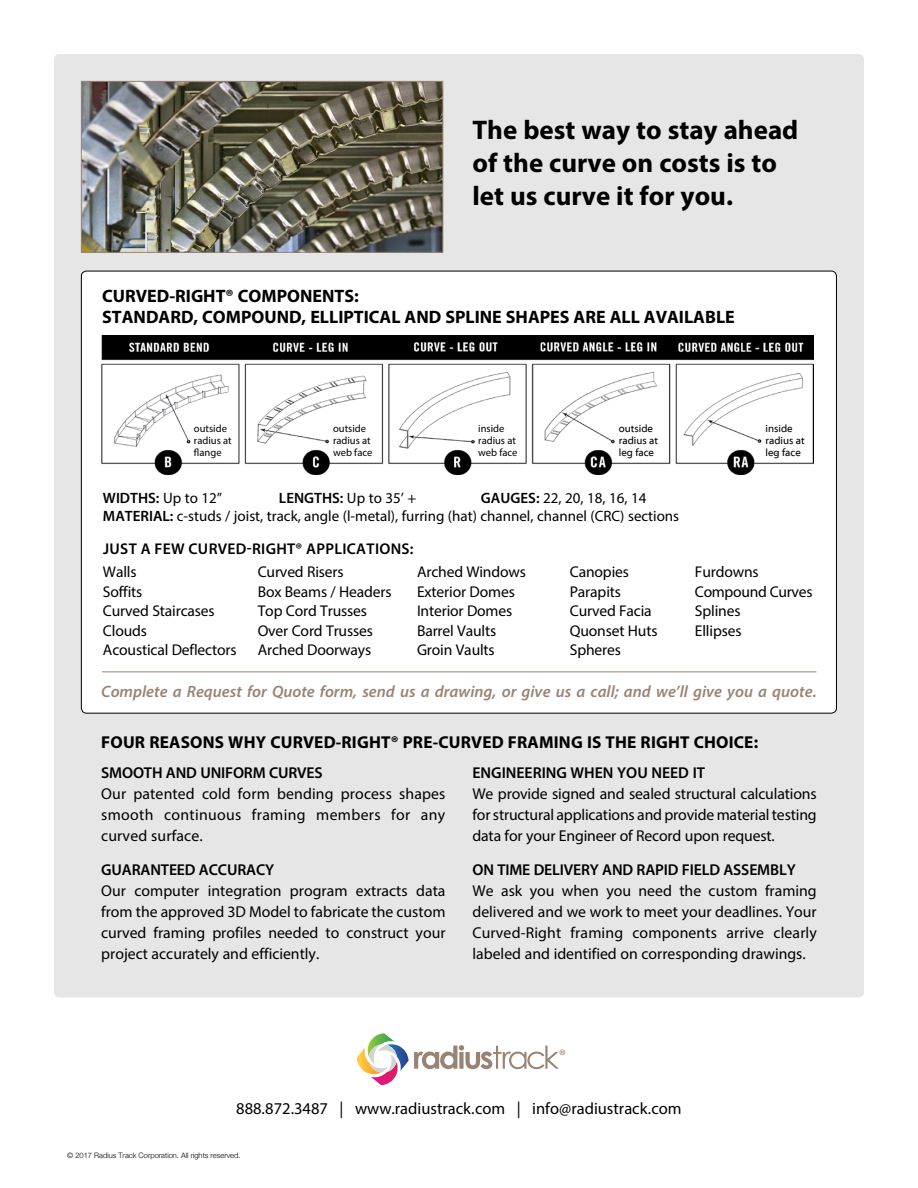
<style>
.page{position:relative;width:918px;height:1188px;background:#fff}
.page>*{position:absolute;margin:0;border:0;box-sizing:border-box;transform-origin:0 0}
.t1{font:700 27px/33px "Myriad Pro";color:#000}
.t2{font:700 18px/21px "Myriad Pro";color:#000}
.t3{font:700 17.25px "Myriad Pro";letter-spacing:.01em;color:#000}
.t4{font:italic 600 16.5px "Myriad Pro";color:#988475}
.t5{font:16.5px "Myriad Pro";color:#000}
.t6{font:15.75px/21px "Myriad Pro";color:#000;text-align:justify}
.t7{font:600 15.75px "Myriad Pro";letter-spacing:-.01em;color:#000}
.t8{font:15.6px/19.5px "Myriad Pro";letter-spacing:-.01em;color:#000}
.t9{font:600 15.6px "Myriad Pro";letter-spacing:.02em;color:#000}
.t10{font:15px/18px "Myriad Pro";color:#000}
.t11{font:600 15px "Myriad Pro";color:#000}
.t12{font:10.5px/12px "Myriad Pro";color:#000}
.t13{font:10.5px/12px "Myriad Web Pro";color:#000}
.t14{font:300 7.5px "Helvetica Neue";color:#000}
.s1{font-weight:600}
.s2{font-weight:400}
</style>
<div class="page">
<div style="left:54px;top:54px;width:810px;height:944px;background:#e6e6e6;border-radius:5px"></div>
<div style="left:81px;top:271px;width:755px;height:442px;background:#fff;border-radius:5px"></div>
<img style="left:102px;top:335px;width:711px;height:139px">
<div style="left:193px;top:427px;width:39px;height:29px;background:#fff"></div>
<div style="left:334px;top:427px;width:38px;height:29px;background:#fff"></div>
<div style="left:479px;top:424px;width:39px;height:29px;background:#fff"></div>
<div style="left:620px;top:427px;width:39px;height:29px;background:#fff"></div>
<div style="left:765px;top:424px;width:39px;height:29px;background:#fff"></div>
<hr style="left:102px;top:671px;width:714px;height:1px;background:#988475">
<img style="left:83px;top:83px;width:358px;height:168px">
<div style="left:81px;top:81px;width:362px;height:172px;border:1px solid #988475"></div>
<svg style="left:357px;top:1033px;width:208px;height:52px"></svg>
<h1 class="t1" style="left:472px;top:112px;width:327px">The best way to stay ahead of the curve on costs is to let us curve it for you.</h1>
<p class="t2" style="left:102px;top:285px;width:634px">CURVED-RIGHT® COMPONENTS:<br>STANDARD, COMPOUND, ELLIPTICAL AND SPLINE SHAPES ARE ALL AVAILABLE</p>
<p class="t12" style="left:194px;top:422px;width:39px">outside radius at flange</p>
<p class="t12" style="left:333px;top:422px;width:41px">outside radius at web face</p>
<p class="t12" style="left:478px;top:422px;width:41px">inside radius at web face</p>
<p class="t13" style="left:619px;top:422px;width:41px">outside radius at leg face</p>
<p class="t13" style="left:766px;top:422px;width:41px">inside radius at leg face</p>
<p class="t10" style="left:103px;top:488px;width:578px;text-indent:378px"><span class="s1">GAUGES:</span> 22, 20, 18, 16, 14<br><span class="s1">MATERIAL:</span> c-studs / joist, track, angle (l-metal), furring (hat) channel, channel (CRC) sections</p>
<p class="t9" style="left:103px;top:538px;width:312px">JUST A FEW CURVED-RIGHT® APPLICATIONS:</p>
<p class="t8" style="left:103px;top:562px;width:135px">Walls<br>Soffits<br>Curved Staircases<br>Clouds<br>Acoustical Deflectors</p>
<p class="t8" style="left:258px;top:562px;width:136px">Curved Risers<br>Box Beams / Headers<br>Top Cord Trusses<br>Over Cord Trusses<br>Arched Doorways</p>
<p class="t8" style="left:417px;top:562px;width:110px">Arched Windows<br>Exterior Domes<br>Interior Domes<br>Barrel Vaults<br>Groin Vaults</p>
<p class="t8" style="left:570px;top:562px;width:89px">Canopies<br>Parapits<br>Curved Facia<br>Quonset Huts<br>Spheres</p>
<p class="t8" style="left:695px;top:562px;width:119px">Furdowns<br>Compound Curves<br>Splines<br>Ellipses</p>
<p class="t11" style="left:103px;top:488px;width:121px">WIDTHS: <span class="s2">Up to 12”</span></p>
<p class="t11" style="left:279px;top:488px;width:139px">LENGTHS: <span class="s2">Up to 35’ +</span></p>
<p class="t4" style="left:101px;top:681px;width:717px">Complete a Request for Quote form, send us a drawing, or give us a call; and we’ll give you a quote.</p>
<p class="t3" style="left:101px;top:731px;width:658px">FOUR REASONS WHY CURVED-RIGHT® PRE-CURVED FRAMING IS THE RIGHT CHOICE:</p>
<p class="t7" style="left:101px;top:763px;width:223px">SMOOTH AND UNIFORM CURVES</p>
<p class="t6" style="left:101px;top:783px;width:346px">Our patented cold form bending process shapes smooth continuous framing members for any curved surface.</p>
<p class="t7" style="left:101px;top:860px;width:174px">GUARANTEED ACCURACY</p>
<p class="t6" style="left:101px;top:880px;width:346px">Our computer integration program extracts data from the approved 3D Model to fabricate the custom curved framing profiles needed to construct your project accurately and efficiently.</p>
<p class="t7" style="left:472px;top:762px;width:234px">ENGINEERING WHEN YOU NEED IT</p>
<p class="t6" style="left:472px;top:783px;width:346px">We provide signed and sealed structural calculations for structural applications and provide material testing data for your Engineer of Record upon request.</p>
<p class="t7" style="left:472px;top:860px;width:325px">ON TIME DELIVERY AND RAPID FIELD ASSEMBLY</p>
<p class="t6" style="left:472px;top:880px;width:346px">We ask you when you need the custom framing delivered and we work to meet your deadlines. Your Curved-Right framing components arrive clearly labeled and identified on corresponding drawings.</p>
<p class="t5" style="left:236px;top:1098px;width:447px">888.872.3487 | www.radiustrack.com | info@radiustrack.com</p>
<p class="t14" style="left:67px;top:1149px;width:175px">© 2017 Radius Track Corporation. All rights reserved.</p>
</div>
